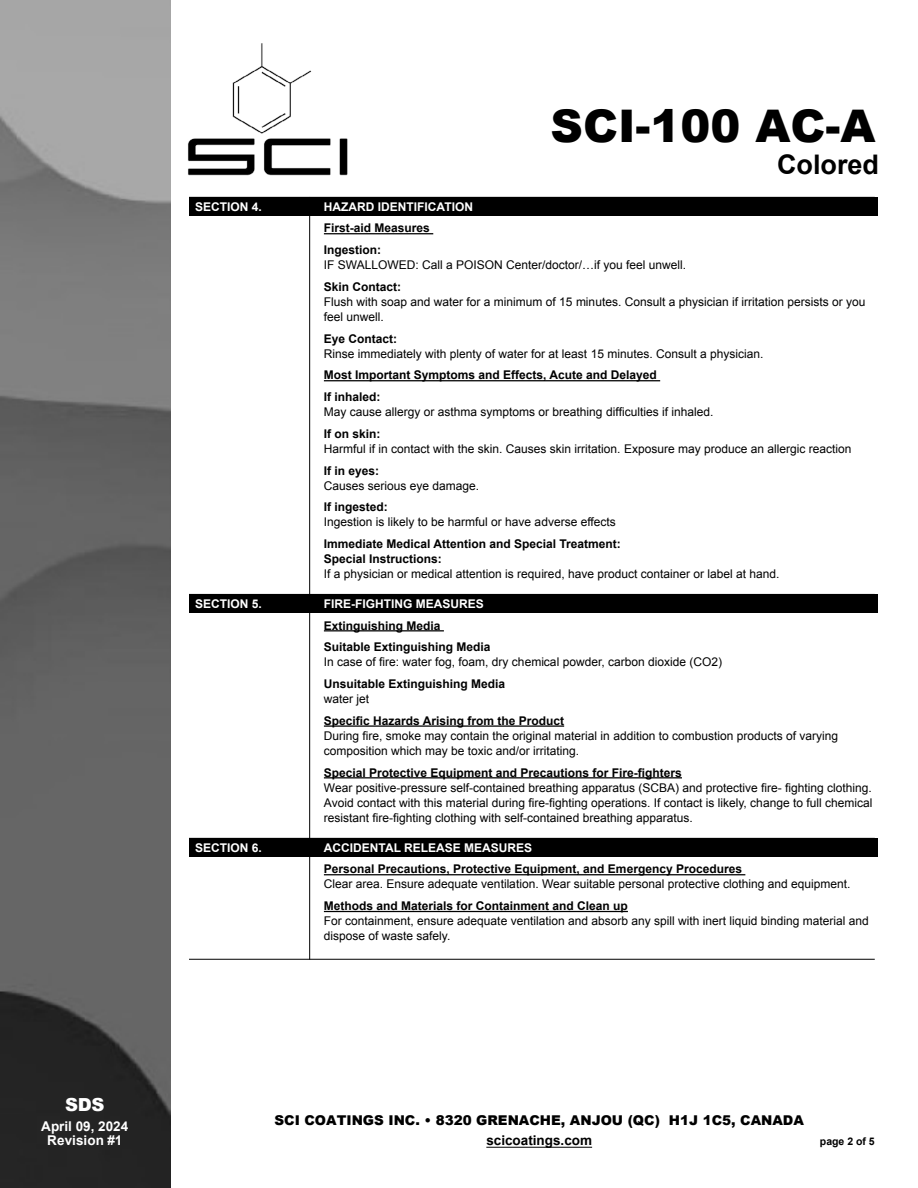
<style>
.page{position:relative;width:918px;height:1188px;background:#fff}
.page>*{position:absolute;margin:0;border:0;box-sizing:border-box;transform-origin:0 0}
.t1{font:900 45px "Arial";color:#000}
.t2{font:700 27px "Arial";color:#000}
.t3{font:900 18px "Arial";color:#fff}
.t4{font:900 13.5px "Arial";color:#000}
.t5{font:700 13.5px/14.5px "Arial";color:#fff;text-align:center}
.t6{font:700 13.5px "Arial";color:#000}
.t7{font:12px/15px "Arial";color:#000}
.t8{font:700 12px/21.8px "Arial";color:#000}
.t9{font:700 12px "Arial";color:#fff}
.t10{font:700 10.5px "Arial";color:#000}
.s1{font-style:inherit}
</style>
<div class="page">
<img style="left:188px;top:44px;width:160px;height:132px">
<div style="left:189px;top:197px;width:689px;height:19px;background:#000"></div>
<div style="left:189px;top:594px;width:689px;height:19px;background:#000"></div>
<div style="left:189px;top:838px;width:689px;height:19px;background:#000"></div>
<hr style="left:324px;top:233px;width:109px;height:1px;background:#000">
<hr style="left:324px;top:380px;width:336px;height:1px;background:#000">
<hr style="left:324px;top:630px;width:120px;height:1px;background:#000">
<hr style="left:324px;top:725px;width:240px;height:2px;background:#000">
<hr style="left:324px;top:777px;width:358px;height:1px;background:#000">
<hr style="left:324px;top:874px;width:421px;height:1px;background:#000">
<hr style="left:324px;top:911px;width:304px;height:1px;background:#000">
<hr style="left:189px;top:959px;width:686px;height:1px;background:#000">
<hr style="left:309px;top:197px;width:1px;height:763px;background:#000">
<hr style="left:486px;top:1147px;width:106px;height:1px;background:#000">
<img style="left:1px;top:0;width:170px;height:1188px">
<h3 class="t3" style="left:65px;top:1091px;width:41px">SDS</h3>
<p class="t5" style="left:41px;top:1119px;width:89px">April 09, 202<span class="s1">4<br></span>Revision #<span class="s1">1</span></p>
<p class="t9" style="left:195px;top:199px;width:68px">SECTION 4.</p>
<p class="t9" style="left:195px;top:596px;width:68px">SECTION 5.</p>
<p class="t9" style="left:195px;top:840px;width:68px">SECTION 6.</p>
<h1 class="t1" style="left:551px;top:94px;width:327px">SCI-100 AC-A</h1>
<h2 class="t2" style="left:777px;top:146px;width:104px">Colored</h2>
<p class="t9" style="left:324px;top:199px;width:151px">HAZARD IDENTIFICATION</p>
<p class="t8" style="left:324px;top:218px;width:108px">First-aid Measures<br>Ingestion:</p>
<p class="t7" style="left:324px;top:258px;width:364px">IF SWALLOWED: Call a POISON Center/doctor/…if you feel unwell.</p>
<p class="t8" style="left:324px;top:276px;width:79px">Skin Contact:</p>
<p class="t7" style="left:324px;top:294px;width:543px">Flush with soap and water for a minimum of 15 minutes. Consult a physician if irritation persists or you feel unwell.</p>
<p class="t8" style="left:324px;top:328px;width:75px">Eye Contact:</p>
<p class="t7" style="left:324px;top:346px;width:441px">Rinse immediately with plenty of water for at least 15 minutes. Consult a physician.</p>
<p class="t8" style="left:324px;top:365px;width:334px">Most Important Symptoms and Effects, Acute and Delayed<br>If inhaled:</p>
<p class="t7" style="left:324px;top:405px;width:391px">May cause allergy or asthma symptoms or breathing difficulties if inhaled.</p>
<p class="t8" style="left:324px;top:423px;width:58px">If on skin:</p>
<p class="t7" style="left:324px;top:441px;width:529px">Harmful if in contact with the skin. Causes skin irritation. Exposure may produce an allergic reaction</p>
<p class="t8" style="left:324px;top:460px;width:57px">If in eyes:</p>
<p class="t7" style="left:324px;top:478px;width:157px">Causes serious eye damage.</p>
<p class="t8" style="left:324px;top:497px;width:66px">If ingested:</p>
<p class="t7" style="left:324px;top:515px;width:293px">Ingestion is likely to be harmful or have adverse effects</p>
<p class="t8" style="left:324px;top:537px;width:298px;line-height:15px">Immediate Medical Attention and Special Treatment:<br>Special Instructions:</p>
<p class="t7" style="left:324px;top:567px;width:457px">If a physician or medical attention is required, have product container or label at hand.</p>
<p class="t9" style="left:324px;top:596px;width:162px">FIRE-FIGHTING MEASURES</p>
<p class="t8" style="left:324px;top:615px;width:168px">Extinguishing Media<br>Suitable Extinguishing Media</p>
<p class="t7" style="left:324px;top:655px;width:400px">In case of fire: water fog, foam, dry chemical powder, carbon dioxide (CO2)</p>
<p class="t8" style="left:324px;top:673px;width:183px">Unsuitable Extinguishing Media</p>
<p class="t7" style="left:324px;top:691px;width:47px">water jet</p>
<p class="t8" style="left:324px;top:710px;width:242px">Specific Hazards Arising from the Product</p>
<p class="t7" style="left:324px;top:728px;width:516px">During fire, smoke may contain the original material in addition to combustion products of varying composition which may be toxic and/or irritating.</p>
<p class="t8" style="left:324px;top:762px;width:360px">Special Protective Equipment and Precautions for Fire-fighters</p>
<p class="t7" style="left:324px;top:780px;width:550px;text-align:justify">Wear positive-pressure self-contained breathing apparatus (SCBA) and protective fire- fighting clothing.<br>Avoid contact with this material during fire-fighting operations. If contact is likely, change to full chemical resistant fire-fighting clothing with self-contained breathing apparatus.</p>
<p class="t9" style="left:324px;top:840px;width:210px">ACCIDENTAL RELEASE MEASURES</p>
<p class="t8" style="left:324px;top:859px;width:420px">Personal Precautions, Protective Equipment, and Emergency Procedures</p>
<p class="t7" style="left:324px;top:877px;width:528px">Clear area. Ensure adequate ventilation. Wear suitable personal protective clothing and equipment.</p>
<p class="t8" style="left:324px;top:895px;width:306px">Methods and Materials for Containment and Clean up</p>
<p class="t7" style="left:324px;top:914px;width:546px">For containment, ensure adequate ventilation and absorb any spill with inert liquid binding material and dispose of waste safely.</p>
<p class="t4" style="left:274px;top:1111px;width:531px">SCI COATINGS INC. • 8320 GRENACHE, ANJOU (QC) H1J 1C5, CANADA</p>
<p class="t6" style="left:486px;top:1131px;width:107px">scicoatings.com</p>
<p class="t10" style="left:820px;top:1134px;width:56px">page 2 of 5</p>
</div>
